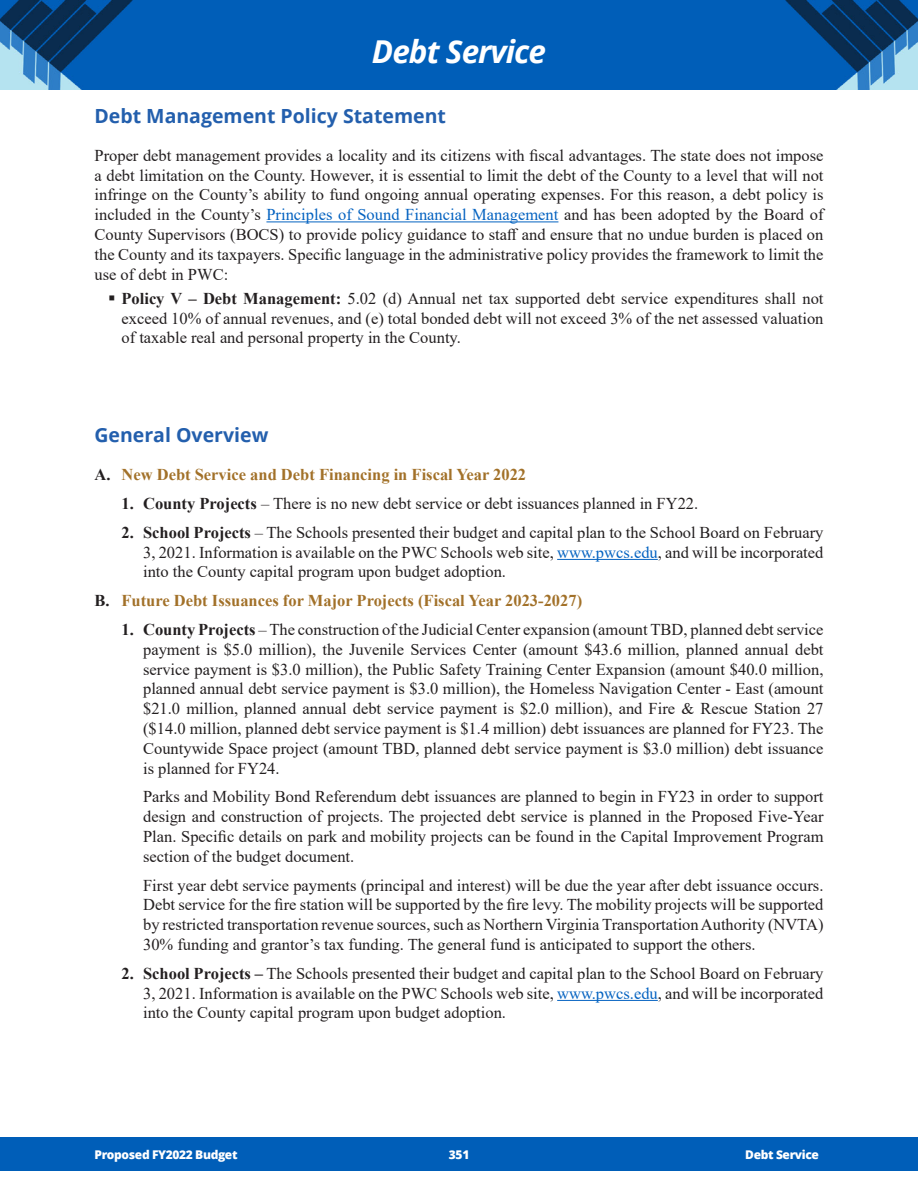
<style>
.page{position:relative;width:918px;height:1188px;background:#fff}
.page>*{position:absolute;margin:0;border:0;box-sizing:border-box;transform-origin:0 0}
.t1{font:italic 700 31.5px "Open Sans";letter-spacing:-.03em;color:#fff}
.Heading_L1{font:700 19.5px "Open Sans";color:#235fad}
.Body{font:16.5px/19.8px "Times New Roman";color:#231f20;text-align:justify}
.ABC_List{font:16.5px/19.8px "Times New Roman";color:#231f20;text-align:justify}
.t2{font:700 16.5px "Times New Roman";color:#a27129}
.t3{font:800 12px "Open Sans";letter-spacing:-.03em;color:#fff}
.s1{color:#0563c1}
.s2{font-weight:700}
.s3{color:#231f20}
</style>
<div class="page">
<img style="left:0;top:1px;width:918px;height:88px">
<div style="left:0;top:1137px;width:918px;height:33px;background:#005eb8"></div>
<hr style="left:266px;top:222px;width:292px;height:1px;background:#0563c1">
<hr style="left:557px;top:559px;width:101px;height:1px;background:#0563c1">
<hr style="left:557px;top:1000px;width:101px;height:1px;background:#0563c1">
<p class="t1" style="left:372px;top:29px;width:176px">Debt Service</p>
<p class="Heading_L1" style="left:94px;top:102px;width:353px">Debt Management Policy Statement</p>
<p class="Body" style="left:94px;top:145px;width:731px">Proper debt management provides a locality and its citizens with fiscal advantages. The state does not impose a debt limitation on the County. However, it is essential to limit the debt of the County to a level that will not infringe on the County’s ability to fund ongoing annual operating expenses. For this reason, a debt policy is included in the County’s <span class="s1">Principles of Sound Financial Management</span> and has been adopted by the Board of County Supervisors (BOCS) to provide policy guidance to staff and ensure that no undue burden is placed on the County and its taxpayers. Specific language in the administrative policy provides the framework to limit the use of debt in PWC:</p>
<p class="Body" style="left:122px;top:288px;width:704px"><span class="s2">Policy V – Debt Management:</span> 5.02 (d) Annual net tax supported debt service expenditures shall not exceed 10% of annual revenues, and (e) total bonded debt will not exceed 3% of the net assessed valuation of taxable real and personal property in the County.</p>
<p class="Heading_L1" style="left:94px;top:422px;width:175px">General Overview</p>
<p class="t2" style="left:94px;top:463px;width:433px"><span class="s3">A.</span> New Debt Service and Debt Financing in Fiscal Year 2022</p>
<p class="Body" style="left:122px;top:493px;width:578px"><span class="s2">1. County Projects</span> – There is no new debt service or debt issuances planned in FY22.</p>
<p class="Body" style="left:143px;top:522px;width:682px;text-indent:-22px"><span class="s2">2. School Projects</span> – The Schools presented their budget and capital plan to the School Board on February 3, 2021. Information is available on the PWC Schools web site, <span class="s1">www.pwcs.edu</span>, and will be incorporated into the County capital program upon budget adoption.</p>
<p class="t2" style="left:94px;top:589px;width:489px"><span class="s3">B.</span> Future Debt Issuances for Major Projects (Fiscal Year 2023-2027)</p>
<p class="Body" style="left:143px;top:619px;width:682px;text-indent:-22px"><span class="s2">1. County Projects</span> – The construction of the Judicial Center expansion (amount TBD, planned debt service payment is $5.0 million), the Juvenile Services Center (amount $43.6 million, planned annual debt service payment is $3.0 million), the Public Safety Training Center Expansion (amount $40.0 million, planned annual debt service payment is $3.0 million), the Homeless Navigation Center - East (amount $21.0 million, planned annual debt service payment is $2.0 million), and Fire &amp; Rescue Station 27 ($14.0 million, planned debt service payment is $1.4 million) debt issuances are planned for FY23. The Countywide Space project (amount TBD, planned debt service payment is $3.0 million) debt issuance is planned for FY24.</p>
<p class="ABC_List" style="left:143px;top:786px;width:682px">Parks and Mobility Bond Referendum debt issuances are planned to begin in FY23 in order to support design and construction of projects. The projected debt service is planned in the Proposed Five-Year Plan. Specific details on park and mobility projects can be found in the Capital Improvement Program section of the budget document.</p>
<p class="ABC_List" style="left:143px;top:875px;width:682px">First year debt service payments (principal and interest) will be due the year after debt issuance occurs.<br>Debt service for the fire station will be supported by the fire levy. The mobility projects will be supported by restricted transportation revenue sources, such as Northern Virginia Transportation Authority (NVTA)<br>30% funding and grantor’s tax funding. The general fund is anticipated to support the others.</p>
<p class="Body" style="left:143px;top:963px;width:682px;text-indent:-22px"><span class="s2">2. School Projects –</span> The Schools presented their budget and capital plan to the School Board on February 3, 2021. Information is available on the PWC Schools web site, <span class="s1">www.pwcs.edu</span>, and will be incorporated into the County capital program upon budget adoption.</p>
<p class="t3" style="left:94px;top:1146px;width:145px">Proposed FY2022 Budget</p>
<p class="t3" style="left:449px;top:1146px;width:22px">351</p>
<p class="t3" style="left:745px;top:1146px;width:75px">Debt Service</p>
</div>
